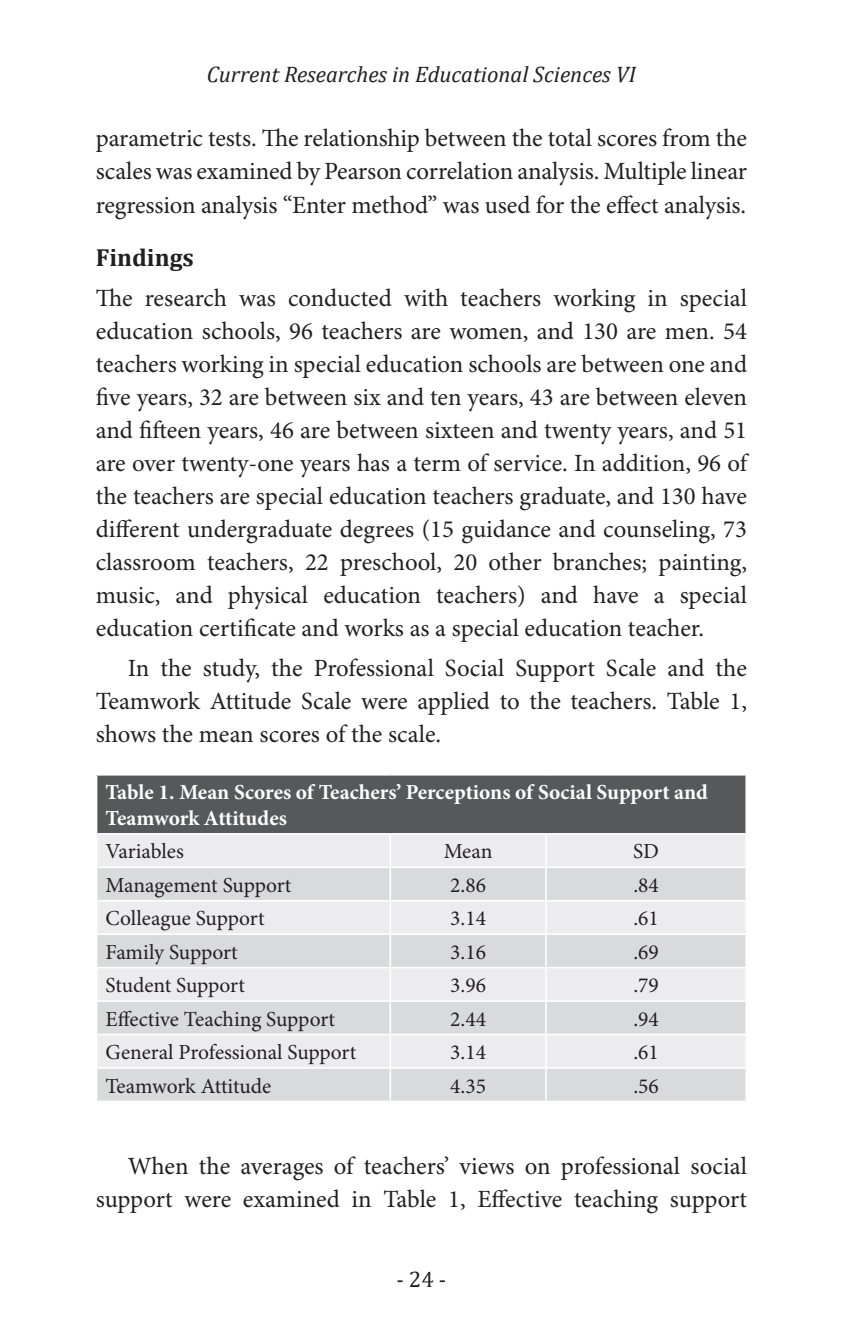
<style>
.page{position:relative;width:862px;height:1340px;background:#fff}
.page>*{position:absolute;margin:0;border:0;box-sizing:border-box;transform-origin:0 0}
.düzyazı_1{font:24.75px/33.1px "Minion Pro";letter-spacing:-.005em;color:#231f20;text-align:justify}
.düzyazı{font:24.75px/33.1px "Minion Pro";letter-spacing:-.005em;color:#231f20;text-align:justify}
.başlık_2{font:700 24.75px "Cambria";color:#231f20}
.t1{font:italic 22.5px "Cambria";color:#231f20}
.t2{font:22.5px "Cambria";color:#231f20}
.tabloyazi{font:21.38px "Minion Pro";letter-spacing:-.005em;color:#231f20}
.tabloyazibold{font:700 21.38px/25.7px "Minion Pro";letter-spacing:-.005em;color:#fff}
</style>
<div class="page">
<div style="left:96px;top:774px;width:649px;height:59px;background:#57585a"></div>
<div style="left:97px;top:835px;width:648px;height:31px;background:#ececee"></div>
<svg style="left:97px;top:868px;width:648px;height:232px;background:#e1e2e4"></svg>
<hr style="left:389px;top:834px;width:2px;height:32px;background:#fff">
<hr style="left:545px;top:834px;width:1px;height:32px;background:#fff">
<hr style="left:389px;top:868px;width:2px;height:32px;background:#fff">
<hr style="left:545px;top:868px;width:1px;height:32px;background:#fff">
<hr style="left:96px;top:900px;width:294px;height:1px;background:#fff">
<hr style="left:390px;top:900px;width:155px;height:1px;background:#fff">
<hr style="left:389px;top:901px;width:2px;height:32px;background:#fff">
<hr style="left:545px;top:900px;width:201px;height:1px;background:#fff">
<hr style="left:545px;top:901px;width:1px;height:32px;background:#fff">
<hr style="left:96px;top:933px;width:294px;height:2px;background:#fff">
<hr style="left:390px;top:933px;width:155px;height:2px;background:#fff">
<hr style="left:389px;top:935px;width:2px;height:31px;background:#fff">
<hr style="left:545px;top:933px;width:201px;height:2px;background:#fff">
<hr style="left:545px;top:935px;width:1px;height:31px;background:#fff">
<hr style="left:96px;top:966px;width:294px;height:2px;background:#fff">
<hr style="left:390px;top:966px;width:155px;height:2px;background:#fff">
<hr style="left:389px;top:968px;width:2px;height:32px;background:#fff">
<hr style="left:545px;top:966px;width:201px;height:2px;background:#fff">
<hr style="left:545px;top:968px;width:1px;height:32px;background:#fff">
<hr style="left:96px;top:1000px;width:294px;height:1px;background:#fff">
<hr style="left:390px;top:1000px;width:155px;height:1px;background:#fff">
<hr style="left:389px;top:1001px;width:2px;height:32px;background:#fff">
<hr style="left:545px;top:1000px;width:201px;height:1px;background:#fff">
<hr style="left:545px;top:1001px;width:1px;height:32px;background:#fff">
<hr style="left:96px;top:1033px;width:294px;height:2px;background:#fff">
<hr style="left:390px;top:1033px;width:155px;height:2px;background:#fff">
<hr style="left:389px;top:1035px;width:2px;height:32px;background:#fff">
<hr style="left:545px;top:1033px;width:201px;height:2px;background:#fff">
<hr style="left:545px;top:1035px;width:1px;height:32px;background:#fff">
<hr style="left:96px;top:1067px;width:294px;height:1px;background:#fff">
<hr style="left:390px;top:1067px;width:155px;height:1px;background:#fff">
<hr style="left:389px;top:1068px;width:2px;height:32px;background:#fff">
<hr style="left:545px;top:1067px;width:201px;height:1px;background:#fff">
<hr style="left:545px;top:1068px;width:1px;height:32px;background:#fff">
<hr style="left:96px;top:774px;width:294px;height:1px;background:#fff">
<hr style="left:96px;top:775px;width:1px;height:58px;background:#fff">
<hr style="left:390px;top:774px;width:155px;height:1px;background:#fff">
<hr style="left:545px;top:774px;width:201px;height:1px;background:#fff">
<p class="t1" style="left:207px;top:59px;width:430px">Current Researches in Educational Sciences VI</p>
<p class="düzyazı_1" style="left:96px;top:122px;width:652px">parametric tests. The relationship between the total scores from the scales was examined by Pearson correlation analysis. Multiple linear regression analysis “Enter method” was used for the effect analysis.</p>
<p class="başlık_2" style="left:96px;top:240px;width:100px">Findings</p>
<p class="düzyazı_1" style="left:96px;top:282px;width:652px">The research was conducted with teachers working in special education schools, 96 teachers are women, and 130 are men. 54 teachers working in special education schools are between one and five years, 32 are between six and ten years, 43 are between eleven and fifteen years, 46 are between sixteen and twenty years, and 51 are over twenty-one years has a term of service. In addition, 96 of the teachers are special education teachers graduate, and 130 have different undergraduate degrees (15 guidance and counseling, 73 classroom teachers, 22 preschool, 20 other branches; painting, music, and physical education teachers) and have a special education certificate and works as a special education teacher.</p>
<p class="düzyazı" style="left:96px;top:652px;width:652px;text-indent:32px">In the study, the Professional Social Support Scale and the Teamwork Attitude Scale were applied to the teachers. Table 1, shows the mean scores of the scale.</p>
<p class="tabloyazibold" style="left:105px;top:779px;width:603px">Table 1. Mean Scores of Teachers’ Perceptions of Social Support and<br>Teamwork Attitudes</p>
<p class="tabloyazi" style="left:105px;top:838px;width:80px">Variables</p>
<p class="tabloyazi" style="left:443px;top:838px;width:50px">Mean</p>
<p class="tabloyazi" style="left:633px;top:838px;width:27px">SD</p>
<p class="tabloyazi" style="left:105px;top:872px;width:187px">Management Support</p>
<p class="tabloyazi" style="left:450px;top:872px;width:37px">2.86</p>
<p class="tabloyazi" style="left:633px;top:872px;width:27px">.84</p>
<p class="tabloyazi" style="left:105px;top:905px;width:160px">Colleague Support</p>
<p class="tabloyazi" style="left:450px;top:905px;width:37px">3.14</p>
<p class="tabloyazi" style="left:633px;top:905px;width:27px">.61</p>
<p class="tabloyazi" style="left:105px;top:939px;width:134px">Family Support</p>
<p class="tabloyazi" style="left:450px;top:939px;width:37px">3.16</p>
<p class="tabloyazi" style="left:633px;top:939px;width:27px">.69</p>
<p class="tabloyazi" style="left:105px;top:972px;width:141px">Student Support</p>
<p class="tabloyazi" style="left:450px;top:972px;width:37px">3.96</p>
<p class="tabloyazi" style="left:633px;top:972px;width:27px">.79</p>
<p class="tabloyazi" style="left:105px;top:1006px;width:231px">Effective Teaching Support</p>
<p class="tabloyazi" style="left:450px;top:1006px;width:37px">2.44</p>
<p class="tabloyazi" style="left:633px;top:1006px;width:27px">.94</p>
<p class="tabloyazi" style="left:105px;top:1039px;width:252px">General Professional Support</p>
<p class="tabloyazi" style="left:450px;top:1039px;width:37px">3.14</p>
<p class="tabloyazi" style="left:633px;top:1039px;width:27px">.61</p>
<p class="tabloyazi" style="left:105px;top:1072px;width:167px">Teamwork Attitude</p>
<p class="tabloyazi" style="left:450px;top:1072px;width:37px">4.35</p>
<p class="tabloyazi" style="left:633px;top:1072px;width:27px">.56</p>
<p class="düzyazı" style="left:96px;top:1149px;width:652px;line-height:33.8px;text-align:right">When the averages of teachers’ views on professional social support were examined in Table 1, Effective teaching support</p>
<p class="t2" style="left:396px;top:1266px;width:51px">- 24 -</p>
</div>
